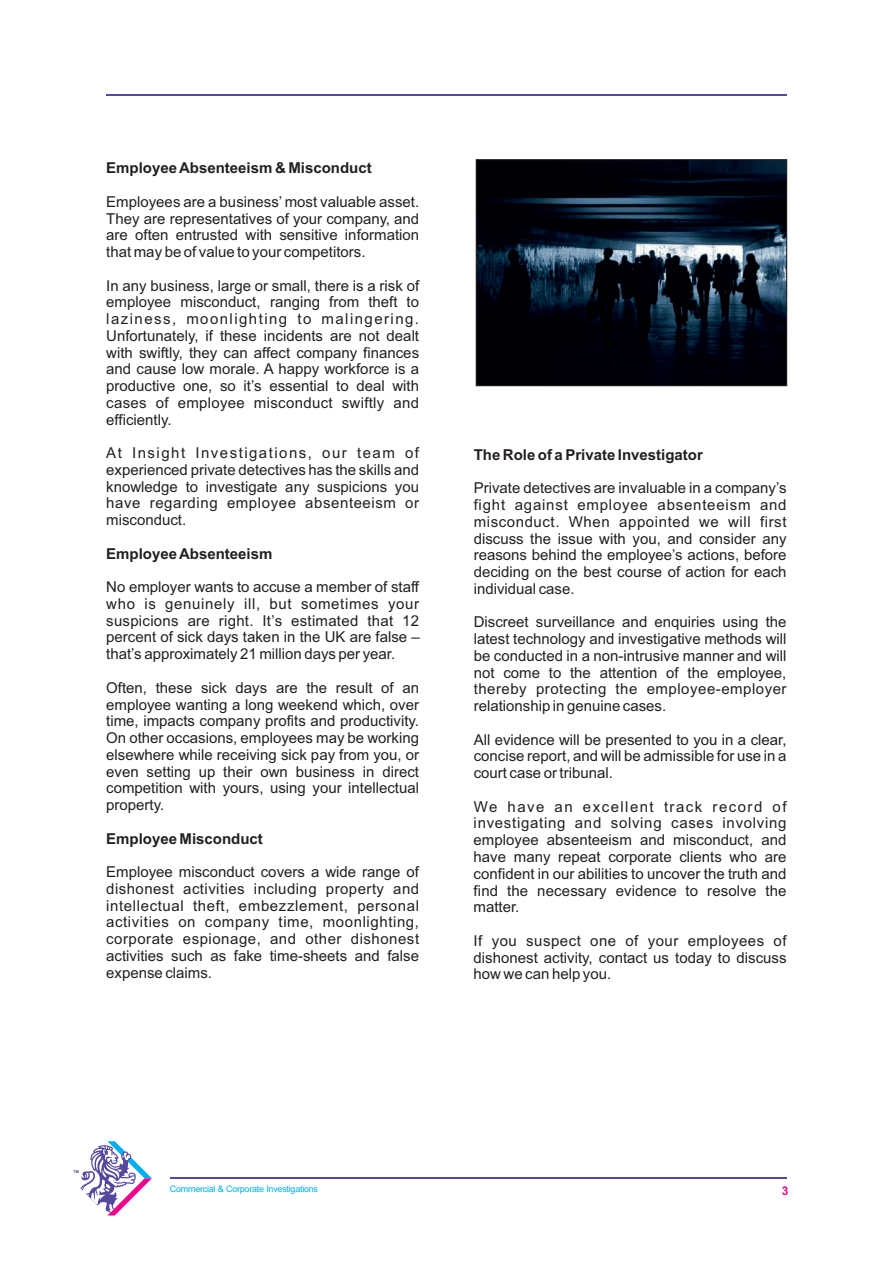
<style>
.page{position:relative;width:893px;height:1263px;background:#fff}
.page>*{position:absolute;margin:0;border:0;box-sizing:border-box;transform-origin:0 0}
.t1{font:15px/16.8px "Arial";color:#231f20;text-align:justify}
.t2{font:700 15px "Arial";color:#231f20}
.t3{font:700 12px "Arial";color:#ed028c}
.t4{font:9px "Arial";letter-spacing:-.03em;color:#00aeef}
.t5{font:700 3.9px "Arial";color:#54479d}
</style>
<div class="page">
<svg style="left:80px;top:1141px;width:72px;height:74px"></svg>
<hr style="left:170px;top:1178px;width:617px;height:1px;background:#54479d">
<hr style="left:106px;top:94px;width:681px;height:2px;background:#54479d">
<img style="left:478px;top:161px;width:307px;height:223px">
<div style="left:476px;top:159px;width:311px;height:227px;border:1px solid #231f20"></div>
<p class="t2" style="left:106px;top:162px;width:267px">Employee Absenteeism &amp; Misconduct</p>
<p class="t1" style="left:106px;top:194px;width:314px">Employees are a business’ most valuable asset.<br>They are representatives of your company, and are often entrusted with sensitive information that may be of value to your competitors.</p>
<p class="t1" style="left:106px;top:278px;width:314px">In any business, large or small, there is a risk of employee misconduct, ranging from theft to laziness, moonlighting to malingering.<br>Unfortunately, if these incidents are not dealt with swiftly, they can affect company finances and cause low morale. A happy workforce is a productive one, so it’s essential to deal with cases of employee misconduct swiftly and efficiently.</p>
<p class="t1" style="left:106px;top:446px;width:314px">At Insight Investigations, our team of experienced private detectives has the skills and knowledge to investigate any suspicions you have regarding employee absenteeism or misconduct.</p>
<p class="t2" style="left:106px;top:548px;width:168px">Employee Absenteeism</p>
<p class="t1" style="left:106px;top:580px;width:315px">No employer wants to accuse a member of staff who is genuinely ill, but sometimes your suspicions are right. It’s estimated that 12 percent of sick days taken in the UK are false – that’s approximately 21 million days per year.</p>
<p class="t1" style="left:106px;top:680px;width:314px">Often, these sick days are the result of an employee wanting a long weekend which, over time, impacts company profits and productivity.<br>On other occasions, employees may be working elsewhere while receiving sick pay from you, or even setting up their own business in direct competition with yours, using your intellectual property.</p>
<p class="t2" style="left:106px;top:833px;width:158px">Employee Misconduct</p>
<p class="t1" style="left:106px;top:865px;width:314px">Employee misconduct covers a wide range of dishonest activities including property and intellectual theft, embezzlement, personal activities on company time, moonlighting, corporate espionage, and other dishonest activities such as fake time-sheets and false expense claims.</p>
<p class="t2" style="left:474px;top:449px;width:231px">The Role of a Private Investigator</p>
<p class="t1" style="left:474px;top:481px;width:314px">Private detectives are invaluable in a company’s fight against employee absenteeism and misconduct. When appointed we will first discuss the issue with you, and consider any reasons behind the employee’s actions, before deciding on the best course of action for each individual case.</p>
<p class="t1" style="left:474px;top:615px;width:314px">Discreet surveillance and enquiries using the latest technology and investigative methods will be conducted in a non-intrusive manner and will not come to the attention of the employee, thereby protecting the employee-employer relationship in genuine cases.</p>
<p class="t1" style="left:474px;top:732px;width:314px">All evidence will be presented to you in a clear, concise report, and will be admissible for use in a court case or tribunal.</p>
<p class="t1" style="left:474px;top:799px;width:314px">We have an excellent track record of investigating and solving cases involving employee absenteeism and misconduct, and have many repeat corporate clients who are confident in our abilities to uncover the truth and find the necessary evidence to resolve the matter.</p>
<p class="t1" style="left:474px;top:933px;width:314px">If you suspect one of your employees of dishonest activity, contact us today to discuss how we can help you.</p>
<p class="t5" style="left:73px;top:1170px;width:7px">TM</p>
<p class="t4" style="left:170px;top:1186px;width:150px">Commercial &amp; Corporate Investigations</p>
<p class="t3" style="left:782px;top:1186px;width:8px">3</p>
</div>
